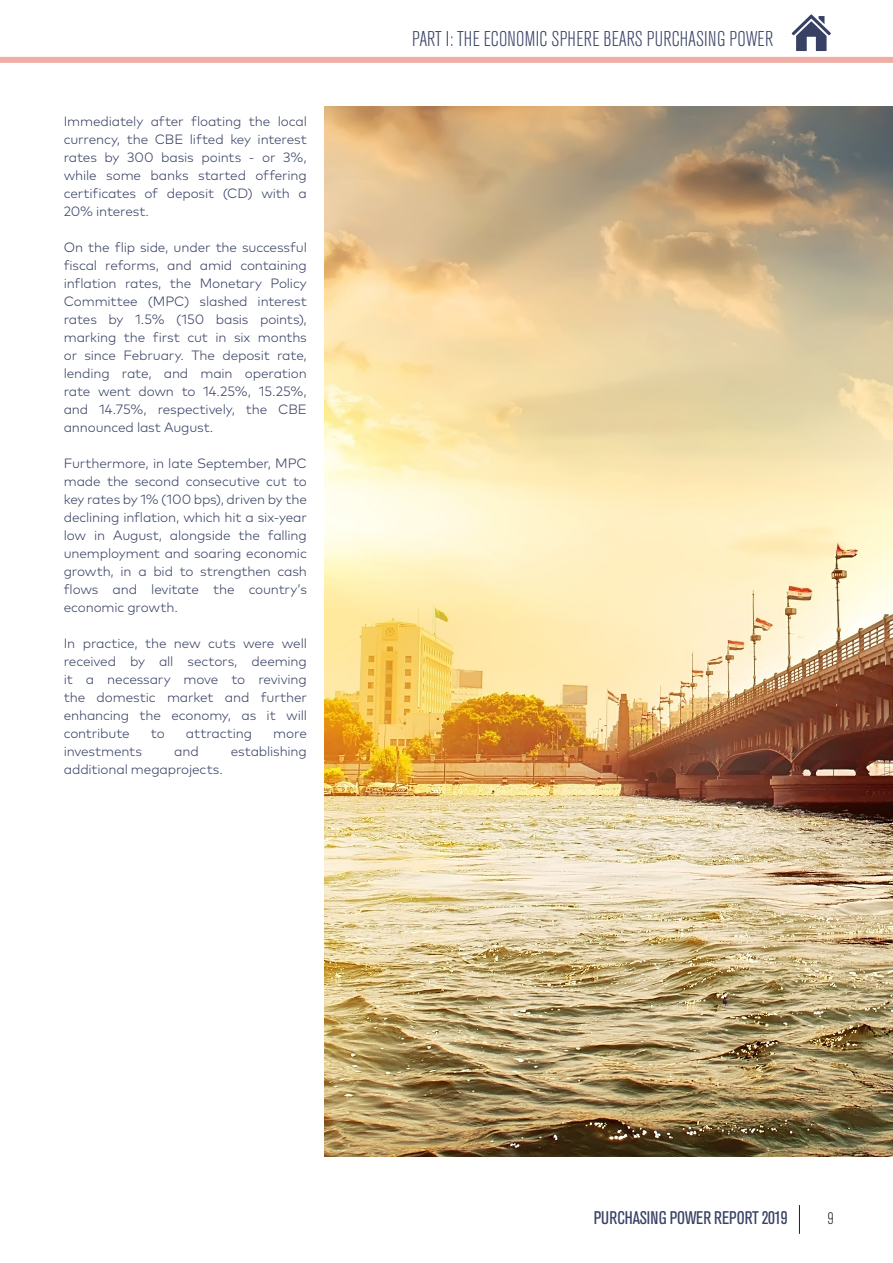
<style>
.page{position:relative;width:893px;height:1263px;background:#fff}
.page>*{position:absolute;margin:0;border:0;box-sizing:border-box;transform-origin:0 0}
.t1{font:300 condensed 21.15px "Akzidenz Grotesk BQ";letter-spacing:.01em;color:#384164}
.t2{font:condensed 18.15px "Akzidenz Grotesk BQ";letter-spacing:-.005em;color:#384164}
.t3{font:300 condensed 16.5px "Akzidenz Grotesk BQ";color:#231f20}
.IG_1{font:300 13.5px/18px "Mark Pro";letter-spacing:-.01em;color:#384164;text-align:justify}
</style>
<div class="page">
<img style="left:325px;top:106px;width:568px;height:1051px">
<div style="left:0;top:57px;width:893px;height:6px;background:#efaea5"></div>
<svg style="left:799px;top:1205px;width:1px;height:29px"></svg>
<svg style="left:792px;top:14px;width:39px;height:37px"></svg>
<p class="IG_1" style="left:64px;top:111px;width:245px">Immediately after floating the local currency, the CBE lifted key interest rates by 300 basis points - or 3%, while some banks started offering certificates of deposit (CD) with a 20% interest.</p>
<p class="IG_1" style="left:64px;top:237px;width:245px">On the flip side, under the successful fiscal reforms, and amid containing inflation rates, the Monetary Policy Committee (MPC) slashed interest rates by 1.5% (150 basis points), marking the first cut in six months or since February. The deposit rate, lending rate, and main operation rate went down to 14.25%, 15.25%, and 14.75%, respectively, the CBE announced last August.</p>
<p class="IG_1" style="left:64px;top:453px;width:245px">Furthermore, in late September, MPC made the second consecutive cut to key rates by 1% (100 bps), driven by the declining inflation, which hit a six-year low in August, alongside the falling unemployment and soaring economic growth, in a bid to strengthen cash flows and levitate the country’s economic growth.</p>
<p class="IG_1" style="left:64px;top:633px;width:245px">In practice, the new cuts were well received by all sectors, deeming it a necessary move to reviving the domestic market and further enhancing the economy, as it will contribute</p>
<p class="IG_1" style="left:151px;top:723px;width:15px">to</p>
<p class="IG_1" style="left:186px;top:723px;width:68px">attracting</p>
<p class="IG_1" style="left:273px;top:723px;width:35px">more</p>
<p class="IG_1" style="left:64px;top:741px;width:80px">investments</p>
<p class="IG_1" style="left:174px;top:741px;width:26px">and</p>
<p class="IG_1" style="left:231px;top:741px;width:77px">establishing</p>
<p class="IG_1" style="left:64px;top:759px;width:161px">additional megaprojects.</p>
<h1 class="t1" style="left:412px;top:28px;width:362px">PART I: THE ECONOMIC SPHERE BEARS PURCHASING POWER</h1>
<h2 class="t2" style="left:594px;top:1207px;width:195px">PURCHASING POWER REPORT 2019</h2>
<p class="t3" style="left:828px;top:1210px;width:7px">9</p>
</div>
